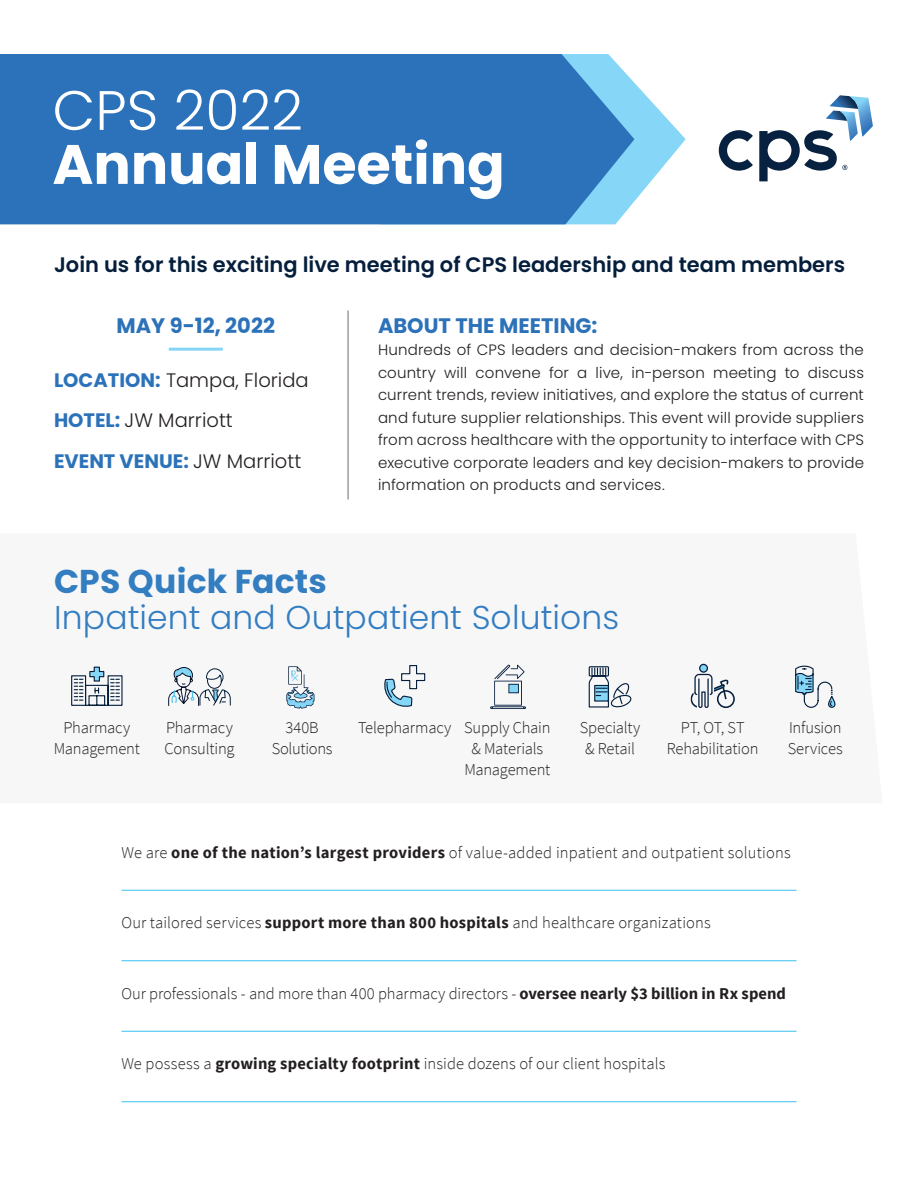
<style>
.page{position:relative;width:918px;height:1188px;background:#fff}
.page>*{position:absolute;margin:0;border:0;box-sizing:border-box;transform-origin:0 0}
.t1{font:700 55.5px "Poppins";color:#fff}
.t2{font:300 55.5px "Poppins";color:#fff}
.t3{font:300 33px "Poppins";letter-spacing:.005em;color:#337dc1}
.t4{font:700 33px "Poppins";letter-spacing:.005em;color:#337dc1}
.t5{font:600 21px "Poppins";color:#041e3c}
.t6{font:700 21px "Poppins";color:#2c72b9}
.t7{font:300 19.5px/40.5px "Poppins";color:#231f20}
.t8{font:300 16.5px/21px "Source Sans Pro";color:#231f20;text-align:center}
.t9{font:300 15px/22.5px "Poppins";letter-spacing:.015em;color:#231f20;text-align:justify}
.s1{font-weight:700;color:#2c72b9}
.s2{font-weight:700}
</style>
<div class="page">
<svg style="left:634px;top:82px;width:52px;height:120px"></svg>
<div style="left:0;top:54px;width:634px;height:170px;background:#2b72ba"></div>
<svg style="left:719px;top:130px;width:34px;height:41px"></svg>
<svg style="left:759px;top:95px;width:114px;height:86px"></svg>
<hr style="left:169px;top:348px;width:54px;height:3px;background:#85d5f7">
<hr style="left:348px;top:310px;width:1px;height:190px;background:#6c6d70">
<svg style="left:168px;top:667px;width:63px;height:39px"></svg>
<svg style="left:71px;top:666px;width:52px;height:40px"></svg>
<svg style="left:384px;top:665px;width:42px;height:42px"></svg>
<svg style="left:588px;top:666px;width:44px;height:42px"></svg>
<svg style="left:795px;top:665px;width:41px;height:43px"></svg>
<svg style="left:286px;top:666px;width:28px;height:43px"></svg>
<svg style="left:490px;top:665px;width:36px;height:44px"></svg>
<hr style="left:122px;top:890px;width:674px;height:1px;background:#39c0f0">
<hr style="left:122px;top:960px;width:674px;height:1px;background:#39c0f0">
<hr style="left:122px;top:1031px;width:674px;height:1px;background:#39c0f0">
<hr style="left:122px;top:1101px;width:674px;height:1px;background:#39c0f0">
<svg style="left:691px;top:664px;width:44px;height:44px"></svg>
<h1 class="t2" style="left:52px;top:78px;width:252px">CPS 2022</h1>
<h1 class="t1" style="left:52px;top:132px;width:454px">Annual Meeting</h1>
<p class="t5" style="left:54px;top:252px;width:793px">Join us for this exciting live meeting of CPS leadership and team members</p>
<p class="t6" style="left:117px;top:313px;width:160px">MAY 9-12, 2022</p>
<p class="t7" style="left:54px;top:360px;width:256px"><span class="s1">LOCATION:</span> Tampa, Florida<br><span class="s1">HOTEL:</span> JW Marriott<br><span class="s1">EVENT VENUE:</span> JW Marriott</p>
<p class="t6" style="left:378px;top:313px;width:221px">ABOUT THE MEETING:</p>
<p class="t9" style="left:378px;top:339px;width:488px">Hundreds of CPS leaders and decision-makers from across the country will convene for a live, in-person meeting to discuss current trends, review initiatives, and explore the status of current and future supplier relationships. This event will provide suppliers from across healthcare with the opportunity to interface with CPS executive corporate leaders and key decision-makers to provide information on products and services.</p>
<h2 class="t4" style="left:54px;top:563px;width:274px">CPS Quick Facts</h2>
<h2 class="t3" style="left:54px;top:599px;width:567px">Inpatient and Outpatient Solutions</h2>
<p class="t8" style="left:54px;top:717px;width:88px">Pharmacy<br>Management</p>
<p class="t8" style="left:358px;top:717px;width:95px">Telepharmacy</p>
<p class="t8" style="left:580px;top:717px;width:62px">Specialty &amp; Retail</p>
<p class="t8" style="left:788px;top:717px;width:57px;text-align:left">Infusion<br>Services</p>
<p class="t8" style="left:164px;top:717px;width:72px;text-align:left">Pharmacy<br>Consulting</p>
<p class="t8" style="left:272px;top:717px;width:62px">340B<br>Solutions</p>
<p class="t8" style="left:464px;top:717px;width:88px">Supply Chain &amp; Materials<br>Management</p>
<p class="t8" style="left:667px;top:717px;width:93px">PT, OT, ST<br>Rehabilitation</p>
<p class="t8" style="left:122px;top:842px;width:671px">We are <span class="s2">one of the nation’s largest providers</span> of value-added inpatient and outpatient solutions</p>
<p class="t8" style="left:122px;top:912px;width:591px">Our tailored services <span class="s2">support more than 800 hospitals</span> and healthcare organizations</p>
<p class="t8" style="left:122px;top:983px;width:666px">Our professionals - and more than 400 pharmacy directors - <span class="s2">oversee nearly $3 billion in Rx spend</span></p>
<p class="t8" style="left:122px;top:1053px;width:546px">We possess a <span class="s2">growing specialty footprint</span> inside dozens of our client hospitals</p>
</div>
